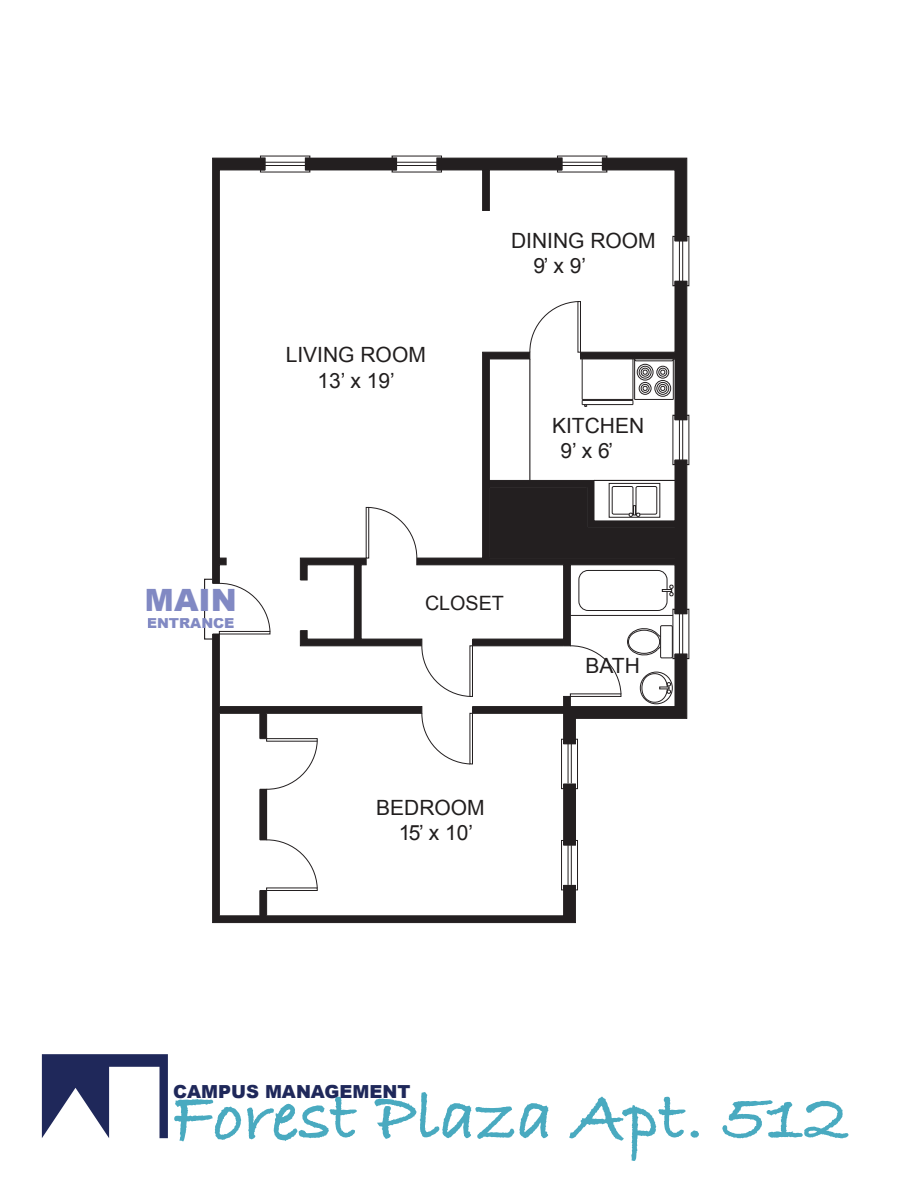
<style>
.page{position:relative;width:918px;height:1188px;background:#fff}
.page>*{position:absolute;margin:0;border:0;box-sizing:border-box;transform-origin:0 0}
.t1{font:72px "Bradley Hand ITCTT Bold";color:#49aac0}
.t2{font:900 31.5px "Arial";color:#8189c3}
.t3{font:21px/25.2px "Arial";color:#211e1e;text-align:center}
.t4{font:19.8px "Arial";color:#211e1e}
.t5{font:900 18px "Arial";color:#1f285a}
.t6{font:900 14.25px "Arial";color:#8189c3}
</style>
<div class="page">
<svg style="left:212px;top:790px;width:364px;height:133px"></svg>
<svg style="left:212px;top:155px;width:478px;height:635px"></svg>
<hr style="left:529px;top:359px;width:1px;height:121px;background:#231f20">
<hr style="left:594px;top:480px;width:81px;height:1px;background:#231f20">
<div style="left:204px;top:579px;width:9px;height:61px;border:1px solid #231f20"></div>
<svg style="left:42px;top:1054px;width:126px;height:84px"></svg>
<hr style="left:682px;top:241px;width:1px;height:40px;background:#231f20">
<hr style="left:679px;top:241px;width:1px;height:40px;background:#231f20">
<hr style="left:682px;top:420px;width:1px;height:40px;background:#231f20">
<hr style="left:679px;top:420px;width:1px;height:40px;background:#231f20">
<hr style="left:682px;top:614px;width:1px;height:40px;background:#231f20">
<hr style="left:679px;top:614px;width:1px;height:40px;background:#231f20">
<hr style="left:571px;top:744px;width:1px;height:39px;background:#231f20">
<hr style="left:568px;top:744px;width:1px;height:39px;background:#231f20">
<hr style="left:571px;top:845px;width:1px;height:40px;background:#231f20">
<hr style="left:568px;top:845px;width:1px;height:40px;background:#231f20">
<hr style="left:562px;top:162px;width:40px;height:1px;background:#231f20">
<hr style="left:562px;top:165px;width:40px;height:1px;background:#231f20">
<hr style="left:397px;top:162px;width:40px;height:1px;background:#231f20">
<hr style="left:397px;top:165px;width:40px;height:1px;background:#231f20">
<hr style="left:265px;top:162px;width:40px;height:1px;background:#231f20">
<hr style="left:265px;top:165px;width:40px;height:1px;background:#231f20">
<h2 class="t2" style="left:144px;top:583px;width:94px">MAIN</h2>
<p class="t6" style="left:147px;top:615px;width:89px">ENTRANCE</p>
<p class="t3" style="left:286px;top:342px;width:142px">LIVING ROOM<br>13’ x 19’</p>
<p class="t3" style="left:534px;top:228px;width:124px;text-align:left;text-indent:-23px">DINING ROOM<br>9’ x 9’</p>
<p class="t3" style="left:561px;top:413px;width:85px;text-align:left;text-indent:-9px">KITCHEN<br>9’ x 6’</p>
<p class="t4" style="left:425px;top:592px;width:80px">CLOSET</p>
<p class="t3" style="left:376px;top:795px;width:110px">BEDROOM<br>15’ x 10’</p>
<p class="t3" style="left:585px;top:653px;width:56px">BATH</p>
<p class="t5" style="left:173px;top:1082px;width:239px">CAMPUS MANAGEMENT</p>
<h1 class="t1" style="left:172px;top:1062px;width:679px">Forest Plaza Apt. 512</h1>
</div>
